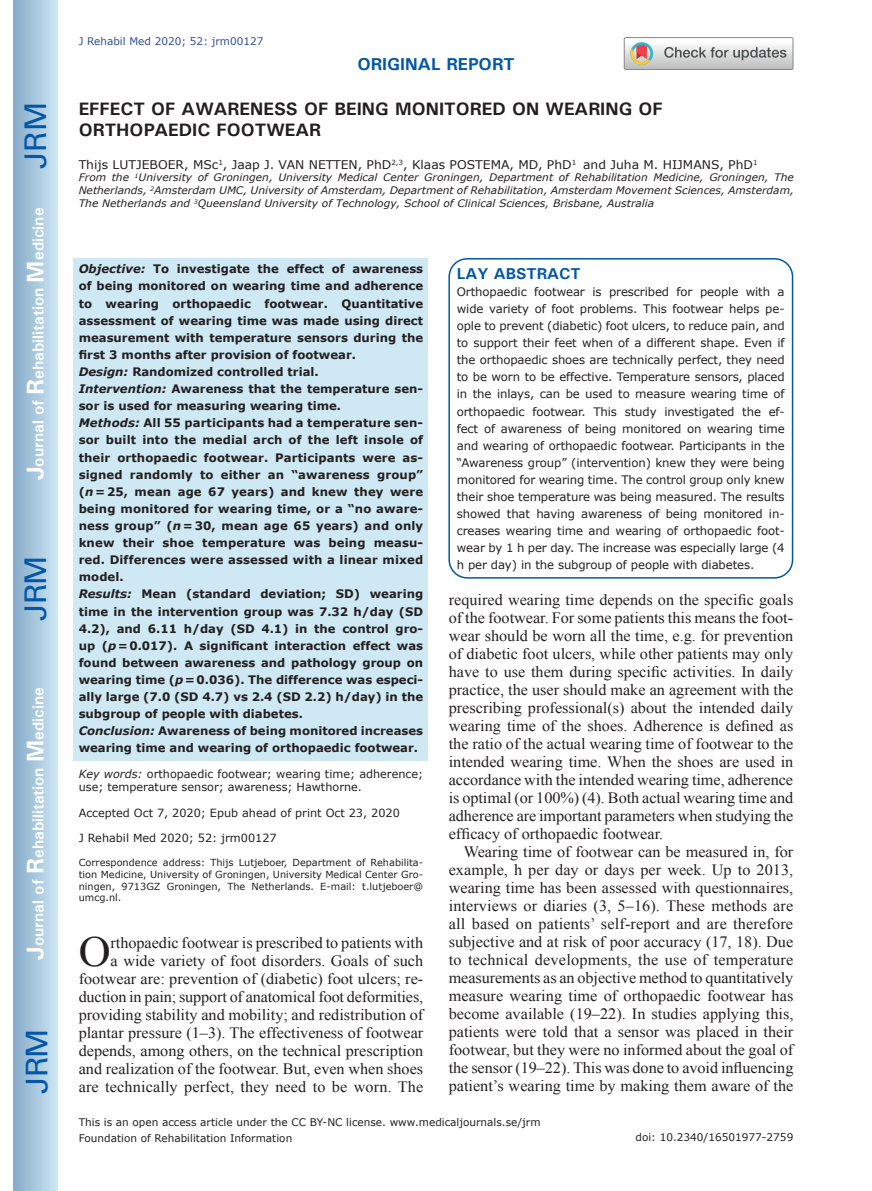
<style>
.page{position:relative;width:872px;height:1191px;background:#fff}
.page>*{position:absolute;margin:0;border:0;box-sizing:border-box;transform-origin:0 0}
.t1{font:42.9px "Times New Roman";color:#231f20}
.t2{font:30px "Univers";letter-spacing:-.03em;color:#0157a8}
.t3{font:700 18px/21.6px "Univers";color:#231f20}
.t4{font:700 17.25px "Univers";color:#0157a8}
.t5{font:15.75px/18px "Times New Roman";color:#231f20;text-align:justify}
.t6{font:700 15.75px "Univers";color:#fff}
.t7{font:700 15.75px "Univers";color:#0157a8}
.t8{font:12px "Verdana";color:#231f20}
.t9{font:700 11.7px/17.1px "Verdana";color:#231f20}
.t10{font:11.7px/17.1px "Verdana";letter-spacing:-.01em;color:#231f20;text-align:justify}
.t11{font:11.25px/13.5px "Verdana";color:#231f20}
.t12{font:10.5px/15.8px "Verdana";color:#231f20}
.t13{font:10.5px "Verdana";color:#324f95}
.t14{font:italic 10.35px/12.8px "Verdana";color:#231f20;text-align:justify}
.t15{font:9.75px/11.7px "Verdana";color:#231f20;text-align:justify}
.s1{font-size:24px}
.s2{font-style:italic}
</style>
<div class="page">
<div style="left:14px;top:0;width:43px;height:1191px;background:linear-gradient(to right,#88acca,#cbe5f2)"></div>
<div style="left:624px;top:37px;width:169px;height:33px;border:1px solid #888688;border-radius:2px"></div>
<svg style="left:624px;top:38px;width:169px;height:32px"></svg>
<div style="left:74px;top:259px;width:354px;height:502px;background:#cee8f4"></div>
<div style="left:448px;top:258px;width:345px;height:320px;border:2px solid #0157a8;border-radius:18px"></div>
<h2 class="t2" style="left:18px;top:169px;width:68px;rotate:-90deg">JRM</h2>
<p class="t6" style="left:28px;top:480px;width:274px;rotate:-90deg"><span class="s1">J</span>ournal of <span class="s1">R</span>ehabilitation <span class="s1">M</span>edicine</p>
<h2 class="t2" style="left:18px;top:620px;width:67px;rotate:-90deg">JRM</h2>
<p class="t6" style="left:28px;top:959px;width:274px;rotate:-90deg"><span class="s1">J</span>ournal of <span class="s1">R</span>ehabilitation <span class="s1">M</span>edicine</p>
<h2 class="t2" style="left:19px;top:1093px;width:67px;rotate:-90deg">JRM</h2>
<p class="t13" style="left:79px;top:35px;width:186px">J Rehabil Med 2020; 52: jrm00127</p>
<p class="t4" style="left:357px;top:53px;width:159px">ORIGINAL REPORT</p>
<p class="t3" style="left:79px;top:97px;width:585px">EFFECT OF AWARENESS OF BEING MONITORED ON WEARING OF<br>ORTHOPAEDIC FOOTWEAR</p>
<p class="t8" style="left:79px;top:157px;width:680px">Thijs LUTJEBOER, MSc<sup>1</sup>, Jaap J. VAN NETTEN, PhD<sup>2,3</sup>, Klaas POSTEMA, MD, PhD<sup>1</sup> and Juha M. HIJMANS, PhD<sup>1</sup></p>
<p class="t14" style="left:79px;top:171px;width:716px">From the <sup>1</sup>University of Groningen, University Medical Center Groningen, Department of Rehabilitation Medicine, Groningen, The Netherlands, <sup>2</sup>Amsterdam UMC, University of Amsterdam, Department of Rehabilitation, Amsterdam Movement Sciences, Amsterdam, The Netherlands and <sup>3</sup>Queensland University of Technology, School of Clinical Sciences, Brisbane, Australia</p>
<p class="t9" style="left:79px;top:261px;width:346px"><span class="s2">Objective:</span> To investigate the effect of awareness of being monitored on wearing time and adherence to wearing orthopaedic footwear. Quantitative assessment of wearing time was made using direct measurement with temperature sensors during the first 3 months after provision of footwear.<br><span class="s2">Design:</span> Randomized controlled trial.<br><span class="s2">Intervention:</span> Awareness that the temperature sen&shy;sor is used for measuring wearing time.<br><span class="s2">Methods:</span> All 55 participants had a temperature sen&shy;sor built into the medial arch of the left insole of their orthopaedic footwear. Participants were as&shy;signed randomly to either an “awareness group” (<span class="s2">n</span> = 25, mean age 67 years) and knew they were being monitored for wearing time, or a “no aware&shy;ness group” (<span class="s2">n</span> = 30, mean age 65 years) and only knew their shoe temperature was being measu&shy;red. Differences were assessed with a linear mixed model.<br><span class="s2">Results:</span> Mean (standard deviation; SD) wearing time in the intervention group was 7.32 h/day (SD 4.2), and 6.11 h/day (SD 4.1) in the control gro&shy;up (<span class="s2">p</span>=0.017). A significant interaction effect was found between awareness and pathology group on wearing time (<span class="s2">p</span>=0.036). The difference was especi&shy;ally large (7.0 (SD 4.7) vs 2.4 (SD 2.2) h/day) in the subgroup of people with diabetes.<br><span class="s2">Conclusion:</span> Awareness of being monitored increases wearing time and wearing of orthopaedic footwear.</p>
<p class="t11" style="left:79px;top:767px;width:346px"><span class="s2">Key words:</span> orthopaedic footwear; wearing time; adherence; use; temperature sensor; awareness; Hawthorne.</p>
<p class="t11" style="left:79px;top:806px;width:323px">Accepted Oct 7, 2020; Epub ahead of print Oct 23, 2020</p>
<p class="t11" style="left:79px;top:831px;width:199px">J Rehabil Med 2020; 52: jrm00127</p>
<p class="t15" style="left:79px;top:857px;width:346px">Correspondence address: Thijs Lutjeboer, Department of Rehabilita&shy;tion Medicine, University of Groningen, University Medical Center Gro&shy;ningen, 9713GZ Groningen, The Netherlands. E-mail: t.lutjeboer@ umcg.nl.</p>
<h1 class="t1" style="left:79px;top:922px;width:33px">O</h1>
<p class="t5" style="left:79px;top:933px;width:346px;text-align:right">rthopaedic footwear is prescribed to patients with<br>a wide variety of foot disorders. Goals of such footwear are: prevention of (diabetic) foot ulcers; re&shy;duction in pain; support of anatomical foot deformities, providing stability and mobility; and redistribution of plantar pressure (1–3). The effectiveness of footwear depends, among others, on the technical prescription and realization of the footwear. But, even when shoes are technically perfect, they need to be worn. The</p>
<p class="t7" style="left:457px;top:263px;width:125px">LAY ABSTRACT</p>
<p class="t10" style="left:457px;top:283px;width:329px">Orthopaedic footwear is prescribed for people with a wide variety of foot problems. This footwear helps pe&shy;ople to prevent (diabetic) foot ulcers, to reduce pain, and to support their feet when of a different shape. Even if the orthopaedic shoes are technically perfect, they need to be worn to be effective. Temperature sensors, placed in the inlays, can be used to measure wearing time of orthopaedic footwear. This study investigated the ef&shy;fect of awareness of being monitored on wearing time and wearing of orthopaedic footwear. Participants in the “Awareness group” (intervention) knew they were being monitored for wearing time. The control group only knew their shoe temperature was being measured. The results showed that having awareness of being monitored in&shy;creases wearing time and wearing of orthopaedic foot&shy;wear by 1 h per day. The increase was especially large (4 h per day) in the subgroup of people with diabetes.</p>
<p class="t5" style="left:449px;top:590px;width:346px">required wearing time depends on the specific goals of the footwear. For some patients this means the foot&shy;wear should be worn all the time, e.g. for prevention of diabetic foot ulcers, while other patients may only have to use them during specific activities. In daily practice, the user should make an agreement with the prescribing professional(s) about the intended daily wearing time of the shoes. Adherence is defined as the ratio of the actual wearing time of footwear to the intended wearing time. When the shoes are used in accordance with the intended wearing time, adherence is optimal (or 100%) (4). Both actual wearing time and adherence are important parameters when studying the efficacy of orthopaedic footwear.</p>
<p class="t5" style="left:449px;top:842px;width:346px;text-indent:15px">Wearing time of footwear can be measured in, for example, h per day or days per week. Up to 2013, wearing time has been assessed with questionnaires, interviews or diaries (3, 5–16). These methods are all based on patients’ self-report and are therefore subjective and at risk of poor accuracy (17, 18). Due to technical developments, the use of temperature measurements as an objective method to quantitatively measure wearing time of orthopaedic footwear has become available (19–22). In studies applying this, patients were told that a sensor was placed in their footwear, but they were no informed about the goal of the sensor (19–22). This was done to avoid influencing patient’s wearing time by making them aware of the</p>
<p class="t12" style="left:79px;top:1114px;width:463px">This is an open access article under the CC BY-NC license. www.medicaljournals.se/jrm<br>Foundation of Rehabilitation Information</p>
<p class="t12" style="left:635px;top:1129px;width:159px">doi: 10.2340/16501977-2759</p>
</div>
